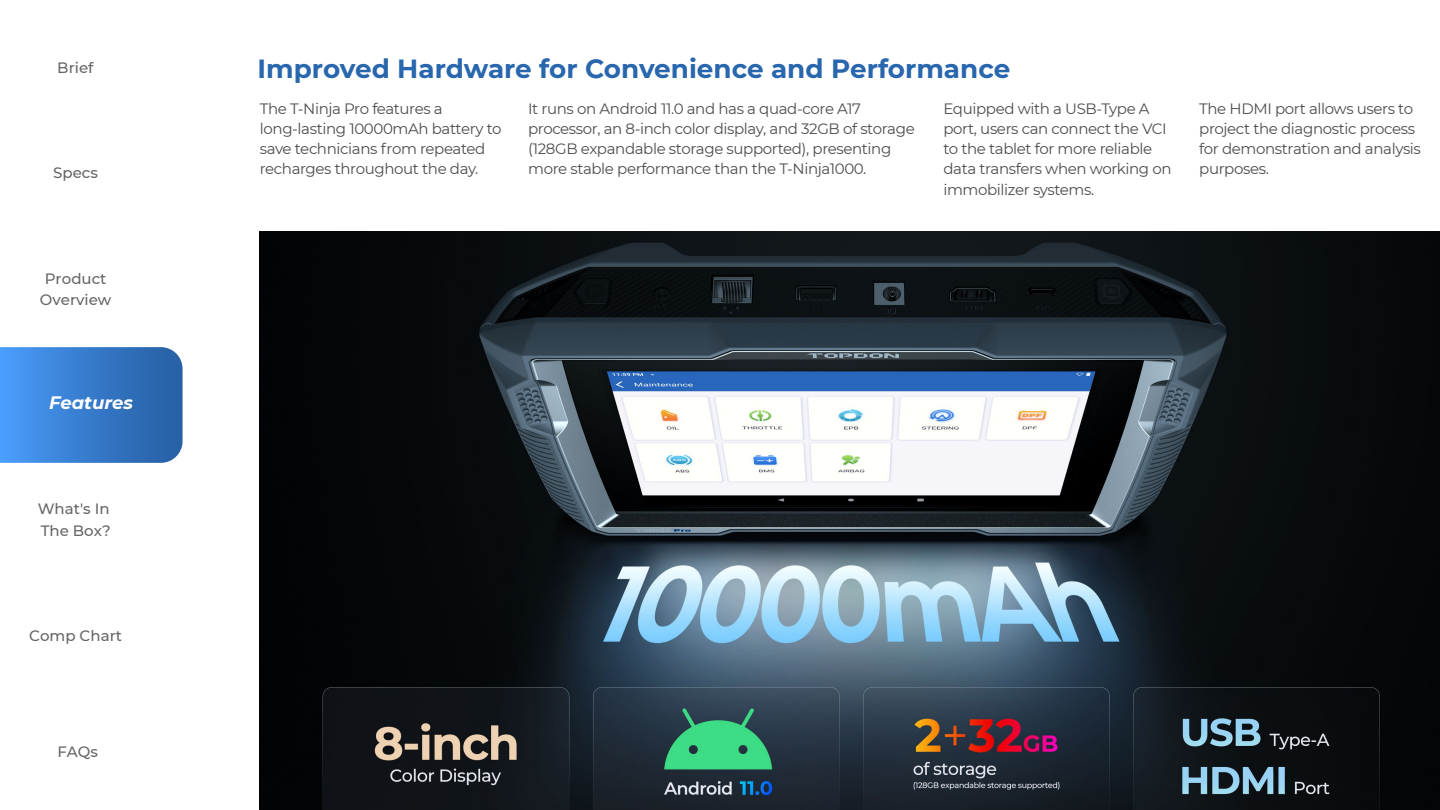
<style>
.page{position:relative;width:1440px;height:810px;background:#fff}
.page>*{position:absolute;margin:0;border:0;box-sizing:border-box;transform-origin:0 0}
.t1{font:700 26.25px "Montserrat";color:#2866ae}
.t2{font:italic 700 18px "Montserrat";color:#fff}
.t3{font:15px/20.2px "Montserrat";letter-spacing:-.025em;color:#4d4d4d}
.t4{font:500 15px/21.6px "Montserrat";color:#666;text-align:center}
</style>
<div class="page">
<img style="left:260px;top:231px;width:1180px;height:579px">
<svg style="left:0;top:347px;width:183px;height:116px"></svg>
<p class="t4" style="left:57px;top:56px;width:38px">Brief</p>
<h1 class="t1" style="left:258px;top:49px;width:754px">Improved Hardware for Convenience and Performance</h1>
<p class="t4" style="left:53px;top:161px;width:46px">Specs</p>
<p class="t4" style="left:40px;top:267px;width:73px">Product<br>Overview</p>
<p class="t2" style="left:49px;top:390px;width:86px">Features</p>
<p class="t4" style="left:38px;top:498px;width:74px;text-align:left">What's In<br>The Box?</p>
<p class="t4" style="left:29px;top:624px;width:94px">Comp Chart</p>
<p class="t4" style="left:57px;top:740px;width:42px">FAQs</p>
<p class="t3" style="left:260px;top:98px;width:243px">The T-Ninja Pro features a long-lasting 10000mAh battery to save technicians from repeated recharges throughout the day.</p>
<p class="t3" style="left:528px;top:98px;width:388px">It runs on Android 11.0 and has a quad-core A17 processor, an 8-inch color display, and 32GB of storage (128GB expandable storage supported), presenting more stable performance than the T-Ninja1000.</p>
<p class="t3" style="left:943px;top:98px;width:230px">Equipped with a USB-Type A port, users can connect the VCI to the tablet for more reliable data transfers when working on immobilizer systems.</p>
<p class="t3" style="left:1199px;top:98px;width:223px">The HDMI port allows users to project the diagnostic process for demonstration and analysis purposes.</p>
</div>
